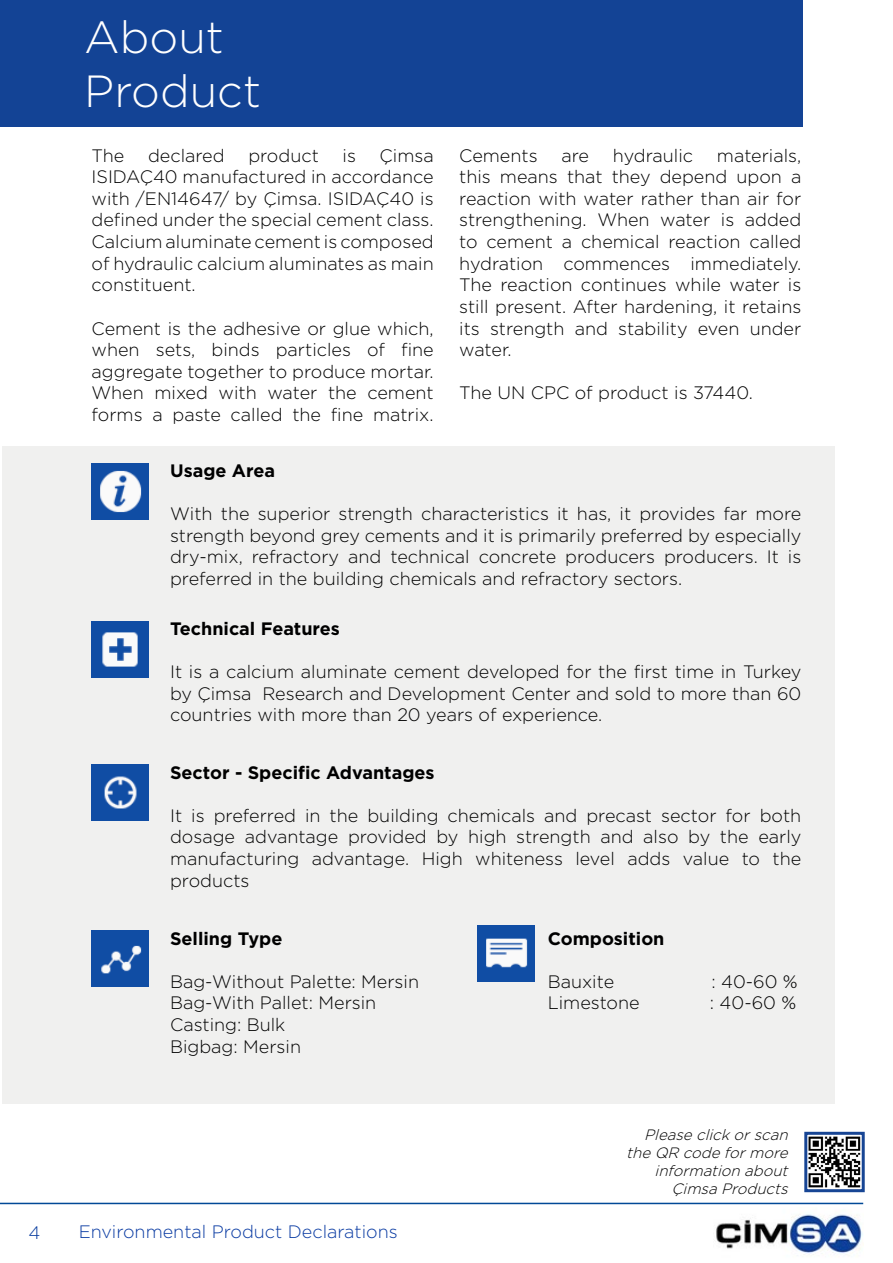
<style>
.page{position:relative;width:893px;height:1263px;background:#fff}
.page>*{position:absolute;margin:0;border:0;box-sizing:border-box;transform-origin:0 0}
.t1{font:300 45px/54px "Gotham";color:#fff}
.t2{font:300 18px/21.6px "Gotham";color:#000;text-align:justify}
.t3{font:700 18px "Gotham";color:#000}
.t4{font:300 18px "Gotham";color:#0b3ca3}
.t5{font:300 18px "Gotham";color:#073b9e}
.t6{font:italic 300 15px/18px "Gotham";color:#000;text-align:right}
</style>
<div class="page">
<img style="left:716px;top:1214px;width:148px;height:41px">
<hr style="left:0;top:1203px;width:863px;height:1px;background:#014997">
<div style="left:2px;top:446px;width:832px;height:658px;background:#f0f0ef"></div>
<div style="left:0;top:0;width:803px;height:127px;background:#134395"></div>
<img style="left:92px;top:463px;width:57px;height:56px">
<img style="left:92px;top:621px;width:57px;height:56px">
<img style="left:92px;top:765px;width:57px;height:56px">
<img style="left:92px;top:931px;width:57px;height:56px">
<img style="left:477px;top:925px;width:58px;height:56px">
<img style="left:808px;top:1136px;width:53px;height:52px">
<div style="left:804px;top:1132px;width:61px;height:60px;border:3px solid #174594"></div>
<h1 class="t1" style="left:84px;top:9px;width:178px">About<br>Product</h1>
<p class="t2" style="left:92px;top:144px;width:34px">The</p>
<p class="t2" style="left:148px;top:144px;width:78px">declared</p>
<p class="t2" style="left:248px;top:144px;width:72px">product</p>
<p class="t2" style="left:342px;top:144px;width:15px">is</p>
<p class="t2" style="left:92px;top:144px;width:344px;text-indent:288px">Çimsa ISIDAÇ40 manufactured in accordance with /EN14647/ by Çimsa. ISIDAÇ40 is defined under the special cement class.<br>Calcium aluminate cement is composed of hydraulic calcium aluminates as main constituent.</p>
<p class="t2" style="left:92px;top:317px;width:344px">Cement is the adhesive or glue which, when sets, binds particles of fine aggregate together to produce mortar.<br>When mixed with water the cement forms a paste called the fine matrix.</p>
<p class="t2" style="left:459px;top:144px;width:344px;text-indent:258px">materials, this means that they depend upon a reaction with water rather than air for strengthening. When water is added to cement a chemical reaction called hydration commences immediately.<br>The reaction continues while water is still present. After hardening, it retains its strength and stability even under water.</p>
<p class="t2" style="left:459px;top:382px;width:295px">The UN CPC of product is 37440.</p>
<p class="t2" style="left:459px;top:144px;width:80px">Cements</p>
<p class="t2" style="left:561px;top:144px;width:29px">are</p>
<p class="t2" style="left:613px;top:144px;width:82px">hydraulic</p>
<p class="t3" style="left:170px;top:458px;width:107px">Usage Area</p>
<p class="t2" style="left:170px;top:502px;width:633px">With the superior strength characteristics it has, it provides far more strength beyond grey cements and it is primarily preferred by especially dry-mix, refractory and technical concrete producers producers. It is preferred in the building chemicals and refractory sectors.</p>
<p class="t3" style="left:170px;top:617px;width:171px">Technical Features</p>
<p class="t2" style="left:170px;top:660px;width:633px">It is a calcium aluminate cement developed for the first time in Turkey by Çimsa Research and Development Center and sold to more than 60 countries with more than 20 years of experience.</p>
<p class="t3" style="left:170px;top:760px;width:266px">Sector - Specific Advantages</p>
<p class="t2" style="left:170px;top:804px;width:633px">It is preferred in the building chemicals and precast sector for both dosage advantage provided by high strength and also by the early manufacturing advantage. High whiteness level adds value to the products</p>
<p class="t3" style="left:170px;top:926px;width:114px">Selling Type</p>
<p class="t2" style="left:170px;top:970px;width:250px;text-align:left">Bag-Without Palette: Mersin<br>Bag-With Pallet: Mersin<br>Casting: Bulk<br>Bigbag: Mersin</p>
<p class="t5" style="left:28px;top:1221px;width:13px">4</p>
<p class="t4" style="left:79px;top:1220px;width:321px">Environmental Product Declarations</p>
<p class="t3" style="left:548px;top:926px;width:118px">Composition</p>
<p class="t2" style="left:548px;top:970px;width:68px">Bauxite</p>
<p class="t2" style="left:711px;top:970px;width:88px">: 40-60 %</p>
<p class="t2" style="left:548px;top:992px;width:94px">Limestone</p>
<p class="t2" style="left:710px;top:992px;width:88px">: 40-60 %</p>
<p class="t6" style="left:626px;top:1125px;width:168px">Pleaseclickorscan theQR codeformore information about<br>ÇimsaProducts</p>
</div>
